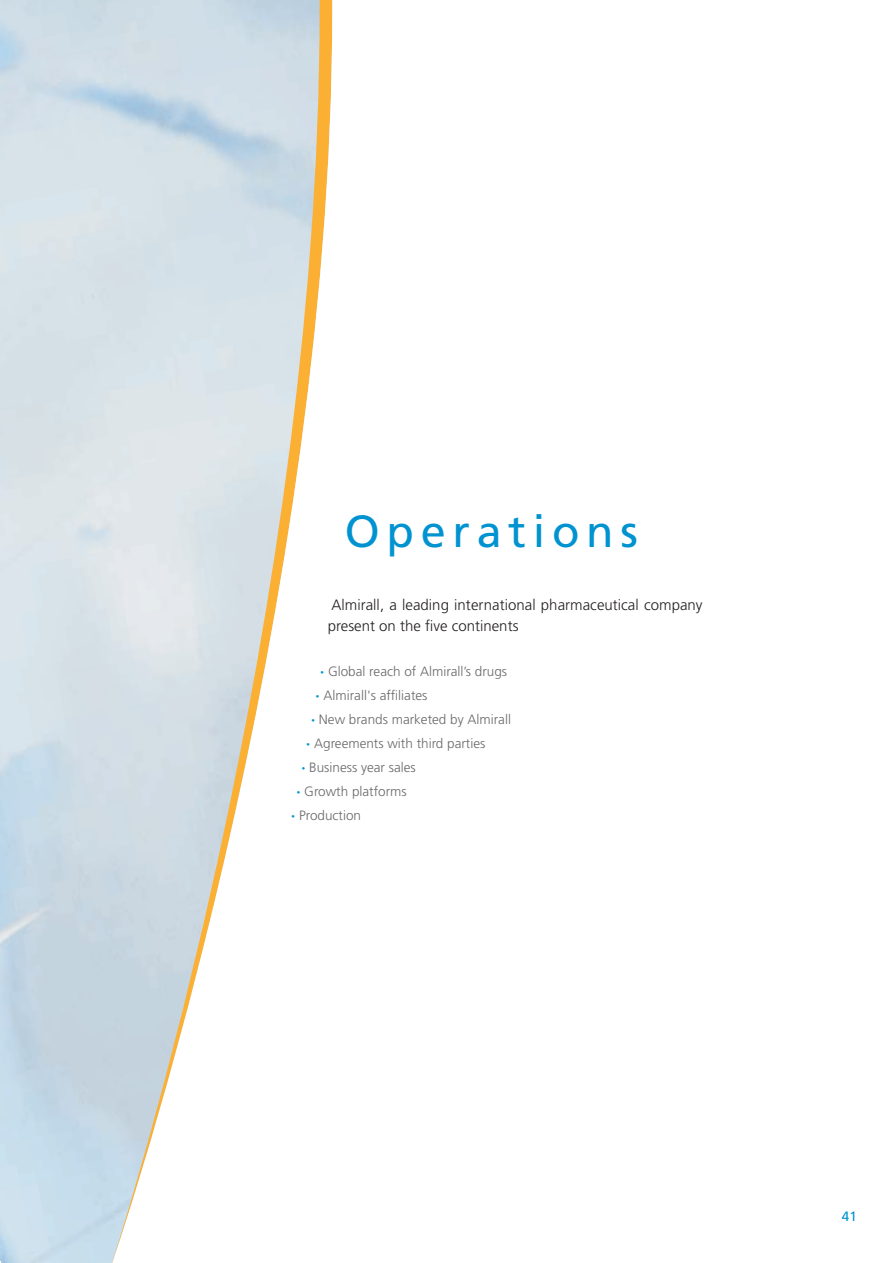
<style>
.page{position:relative;width:893px;height:1263px;background:#fff}
.page>*{position:absolute;margin:0;border:0;box-sizing:border-box;transform-origin:0 0}
.t1{font:45px "Frutiger LT Std";letter-spacing:.15em;color:#0093d0}
.t2{font:300 15px/21px "Frutiger LT Std";color:#231f20}
.t3{font:300 13.5px "Frutiger LT Std";color:#69696c}
.t4{font:13.5px "Frutiger LT Std";color:#0093d0}
.s1{font-weight:900;color:#0093d0}
</style>
<div class="page">
<svg style="left:106px;top:0;width:227px;height:1263px"></svg>
<h1 class="t1" style="left:345px;top:513px;width:295px">Operations</h1>
<p class="t2" style="left:328px;top:595px;width:376px">Almirall, a leading international pharmaceutical company present on the five continents</p>
<p class="t3" style="left:320px;top:666px;width:188px"><span class="s1">·</span> Global reach of Almirall’s drugs</p>
<p class="t3" style="left:316px;top:690px;width:113px"><span class="s1">·</span> Almirall's affiliates</p>
<p class="t3" style="left:311px;top:714px;width:201px"><span class="s1">·</span> New brands marketed by Almirall</p>
<p class="t3" style="left:306px;top:738px;width:181px"><span class="s1">·</span> Agreements with third parties</p>
<p class="t3" style="left:301px;top:762px;width:116px"><span class="s1">·</span> Business year sales</p>
<p class="t3" style="left:296px;top:786px;width:112px"><span class="s1">·</span> Growth platforms</p>
<p class="t3" style="left:291px;top:810px;width:71px"><span class="s1">·</span> Production</p>
<p class="t4" style="left:842px;top:1210px;width:17px">41</p>
</div>
